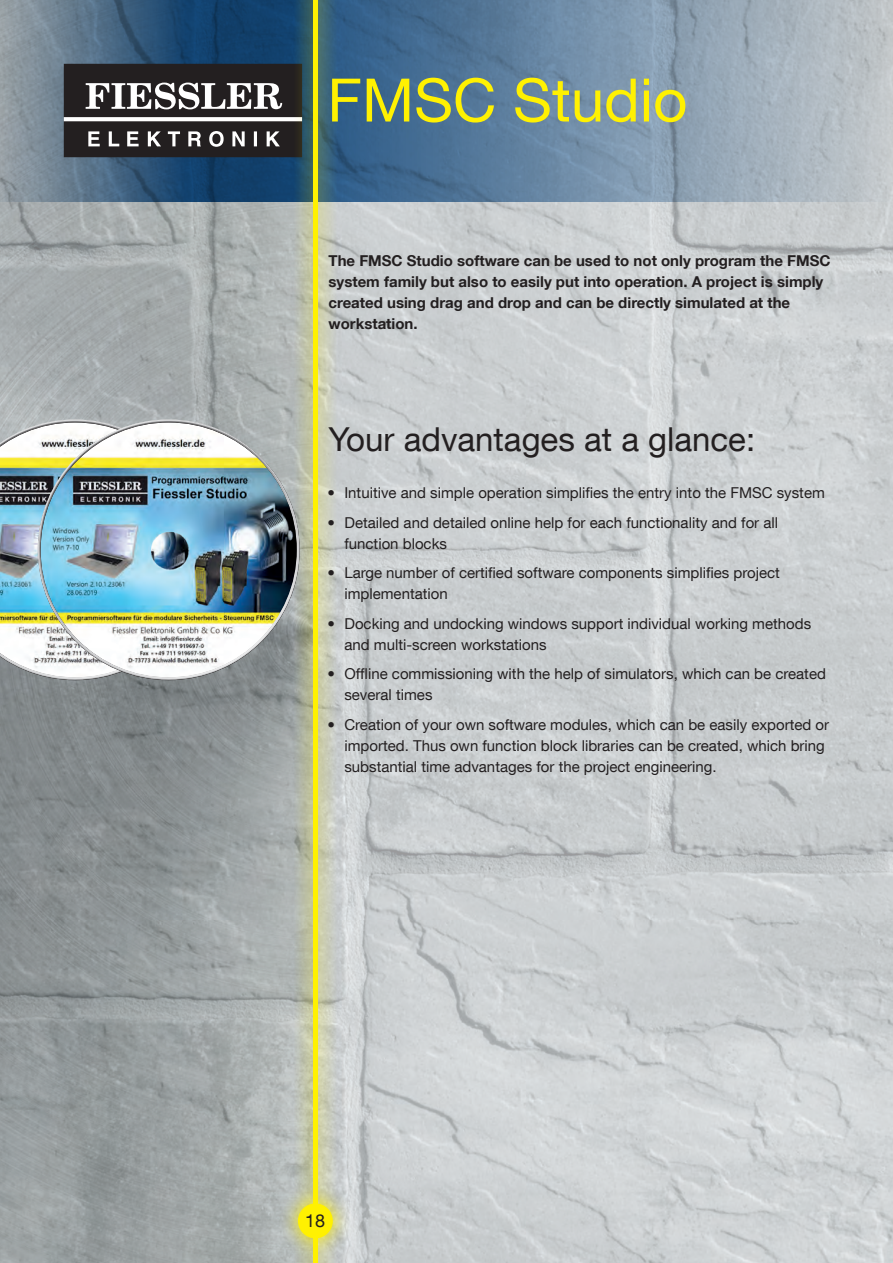
<style>
.page{position:relative;width:893px;height:1263px;background:#fff}
.page>*{position:absolute;margin:0;border:0;box-sizing:border-box;transform-origin:0 0}
.t1{font:60px "Helvetica Neue LT Com";color:#fff101}
.t2{font:33px "Helvetica Neue LT Com";color:#231f20}
.t3{font:18px "Helvetica Neue LT Com";color:#231f20}
.t4{font:15px/21px "Helvetica Neue LT Com";color:#231f20}
.t5{font:700 15px/21px "Helvetica Neue LT Com";color:#231f20}
</style>
<div class="page">
<img style="left:0;top:202px;width:893px;height:1061px">
<svg style="left:0;top:0;width:293px;height:202px;background:#486682"></svg>
<div style="left:317px;top:0;width:576px;height:202px;background:linear-gradient(to right,#295986,#c6cacc)"></div>
<div style="left:65px;top:65px;width:236px;height:91px;background:#231f20"></div>
<div style="left:64px;top:64px;width:238px;height:93px;border:2px solid #231f20"></div>
<svg style="left:86px;top:83px;width:196px;height:26px"></svg>
<svg style="left:66px;top:117px;width:227px;height:4px"></svg>
<svg style="left:88px;top:131px;width:192px;height:16px"></svg>
<svg style="left:293px;top:0;width:45px;height:1263px;background:#a8b2a4"></svg>
<div style="left:313px;top:0;width:5px;height:1263px;background:#fff101"></div>
<svg style="left:279px;top:1184px;width:73px;height:73px;background:#c9cba7"></svg>
<div style="left:298px;top:1203px;width:35px;height:35px;background:#fff101;border-radius:50%"></div>
<div style="left:0;top:421px;width:208px;height:260px;background:#231f20;opacity:.6"></div>
<div style="left:37px;top:417px;width:261px;height:262px;background:#fff;opacity:.75"></div>
<div style="left:39px;top:421px;width:263px;height:260px;background:#231f20;opacity:.6"></div>
<h1 class="t1" style="left:327px;top:63px;width:362px">FMSC Studio</h1>
<p class="t5" style="left:329px;top:250px;width:504px">The FMSC Studio software can be used to not only program the FMSC system family but also to easily put into operation. A project is simply created using drag and drop and can be directly simulated at the workstation.</p>
<h2 class="t2" style="left:329px;top:418px;width:428px">Your advantages at a glance:</h2>
<p class="t4" style="left:327px;top:482px;width:499px">• Intuitive and simple operation simplifies the entry into the FMSC system</p>
<p class="t4" style="left:344px;top:511px;width:435px;text-indent:-17px">• Detailed and detailed online help for each functionality and for all function blocks</p>
<p class="t4" style="left:344px;top:562px;width:437px;text-indent:-17px">• Large number of certified software components simplifies project implementation</p>
<p class="t4" style="left:344px;top:612px;width:468px;text-indent:-17px">• Docking and undocking windows support individual working methods and multi-screen workstations</p>
<p class="t4" style="left:344px;top:663px;width:483px;text-indent:-17px">• Offline commissioning with the help of simulators, which can be created several times</p>
<p class="t4" style="left:344px;top:713px;width:486px;text-indent:-17px">• Creation of your own software modules, which can be easily exported or imported. Thus own function block libraries can be created, which bring substantial time advantages for the project engineering.</p>
<p class="t3" style="left:305px;top:1210px;width:22px">18</p>
</div>
